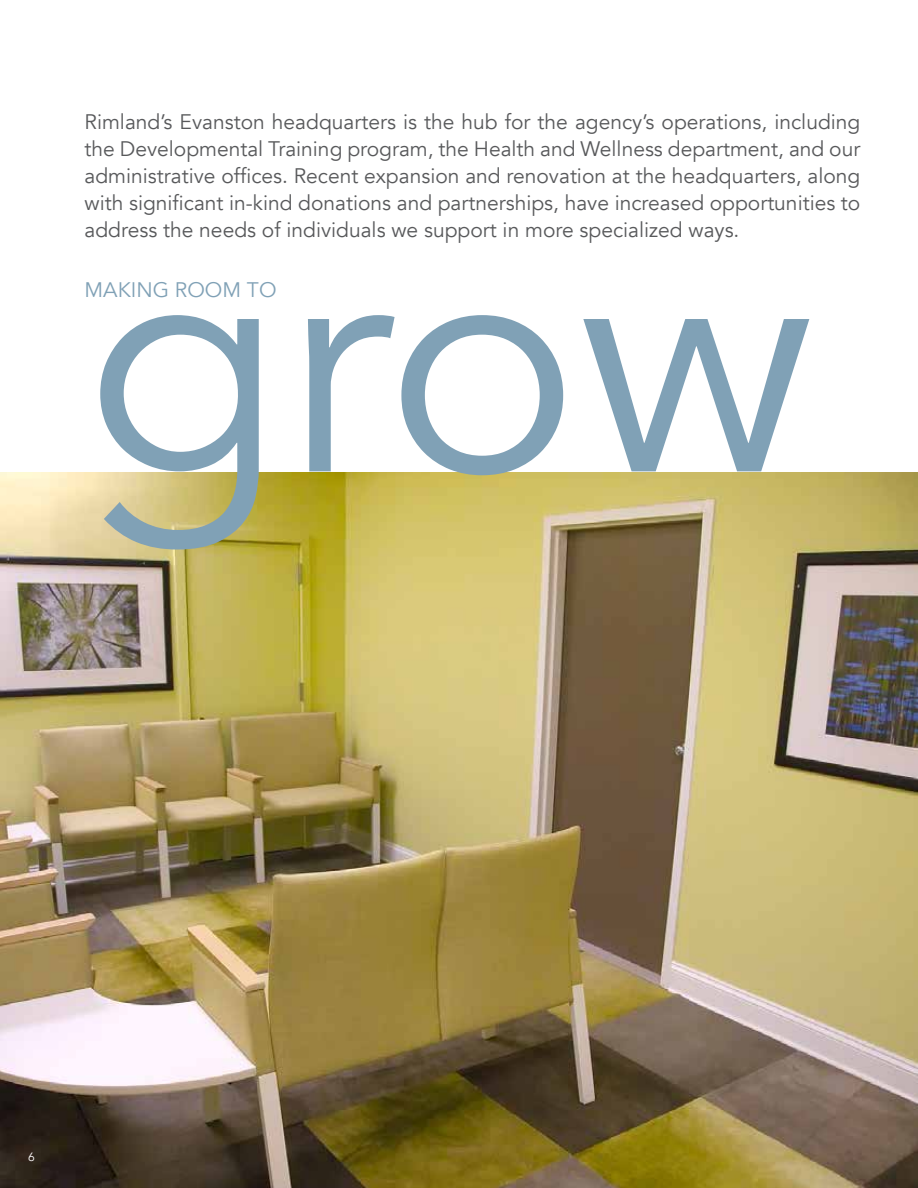
<style>
.page{position:relative;width:918px;height:1188px;background:#fff}
.page>*{position:absolute;margin:0;border:0;box-sizing:border-box;transform-origin:0 0}
.t1{font:325.65px "Avenir";color:#80a1b6}
.t2{font:21px/27px "Avenir";color:#58595b;text-align:justify}
.t3{font:21px "Avenir";color:#80a1b6}
.t4{font:12px "Avenir";color:#fff}
</style>
<div class="page">
<img style="left:0;top:472px;width:918px;height:716px">
<p class="t2" style="left:85px;top:109px;width:778px">Rimland’s Evanston headquarters is the hub for the agency’s operations, including the Developmental Training program, the Health and Wellness department, and our administrative offices. Recent expansion and renovation at the headquarters, along with significant in-kind donations and partnerships, have increased opportunities to address the needs of individuals we support in more specialized ways.</p>
<p class="t3" style="left:85px;top:277px;width:107px">MAKING ROO</p>
<p class="t3" style="left:222px;top:277px;width:40px">M TO</p>
<h1 class="t1" style="left:85px;top:165px;width:731px">grow</h1>
<p class="t4" style="left:28px;top:1150px;width:8px">6</p>
</div>
